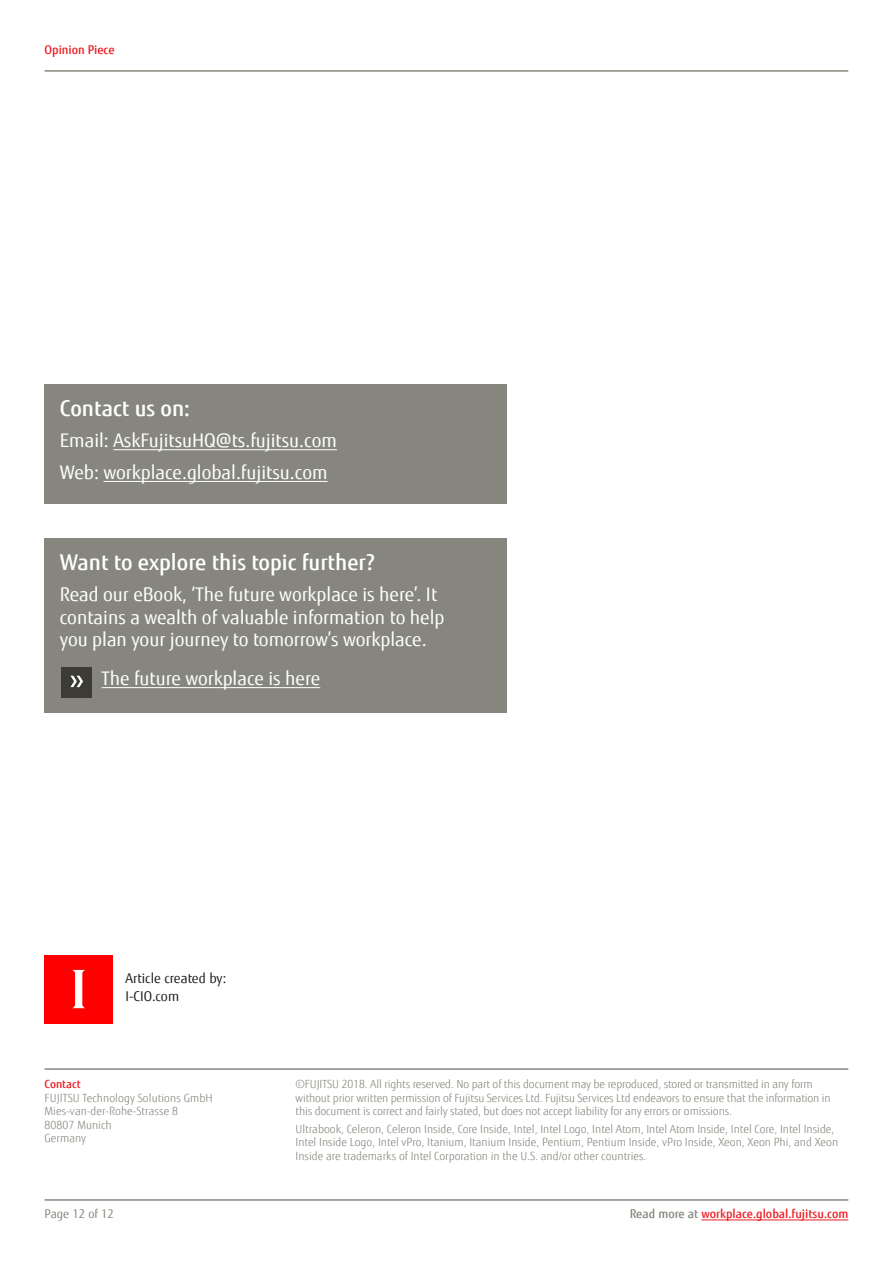
<style>
.page{position:relative;width:893px;height:1263px;background:#fff}
.page>*{position:absolute;margin:0;border:0;box-sizing:border-box;transform-origin:0 0}
.t1{font:500 21.75px "Fujitsu Sans";color:#fff}
.t2{font:18.75px/22.5px "Fujitsu Sans";color:#fff}
.t3{font:13.5px/18px "Fujitsu Sans";color:#231f20}
.t4{font:500 12px "Fujitsu Sans";color:#ed1d24}
.t5{font:12px "Fujitsu Sans";color:#87867e}
.t6{font:300 11.25px/13.5px "Fujitsu Sans";letter-spacing:-.01em;color:#87867e}
.t7{font:500 11.25px "Fujitsu Sans";color:#ed1d24}
.s1{color:#87867e}
</style>
<div class="page">
<hr style="left:45px;top:70px;width:803px;height:2px;background:#87867e">
<hr style="left:45px;top:1068px;width:803px;height:2px;background:#87867e">
<hr style="left:45px;top:1199px;width:803px;height:2px;background:#87867e">
<div style="left:45px;top:955px;width:68px;height:68px;background:#f00"></div>
<svg style="left:72px;top:970px;width:13px;height:38px"></svg>
<hr style="left:701px;top:1219px;width:147px;height:1px;background:#ed1d24">
<div style="left:45px;top:384px;width:462px;height:119px;background:#87867e"></div>
<hr style="left:113px;top:449px;width:224px;height:1px;background:#fff">
<hr style="left:103px;top:481px;width:225px;height:1px;background:#fff">
<div style="left:45px;top:538px;width:462px;height:174px;background:#87867e"></div>
<hr style="left:102px;top:687px;width:218px;height:1px;background:#fff">
<div style="left:62px;top:667px;width:30px;height:30px;background:#3c3c35"></div>
<svg style="left:70px;top:676px;width:13px;height:11px"></svg>
<p class="t4" style="left:45px;top:42px;width:72px">Opinion Piece</p>
<h1 class="t1" style="left:60px;top:395px;width:132px">Contact us on:</h1>
<h2 class="t2" style="left:60px;top:425px;width:279px;line-height:31.7px">Email: AskFujitsuHQ@ts.fujitsu.com<br>Web: workplace.global.fujitsu.com</h2>
<h1 class="t1" style="left:60px;top:549px;width:317px">Want to explore this topic further?</h1>
<h2 class="t2" style="left:60px;top:583px;width:386px">Read our eBook, ‘The future workplace is here’. It contains a wealth of valuable information to help you plan your journey to tomorrow’s workplace.</h2>
<h2 class="t2" style="left:102px;top:667px;width:220px">The future workplace is here</h2>
<p class="t3" style="left:125px;top:969px;width:102px">Article created by:<br>I-CIO.com</p>
<p class="t7" style="left:45px;top:1077px;width:38px">Contact</p>
<p class="t6" style="left:45px;top:1091px;width:170px">FUJITSU Technology Solutions GmbH<br>Mies-van-der-Rohe-Strasse 8<br>80807 Munich<br>Germany</p>
<p class="t6" style="left:296px;top:1077px;width:537px">©FUJITSU 2018. All rights reserved. No part of this document may be reproduced, stored or transmitted in any form without prior written permission of Fujitsu Services Ltd. Fujitsu Services Ltd endeavors to ensure that the information in this document is correct and fairly stated, but does not accept liability for any errors or omissions.</p>
<p class="t6" style="left:296px;top:1122px;width:544px">Ultrabook, Celeron, Celeron Inside, Core Inside, Intel, Intel Logo, Intel Atom, Intel Atom Inside, Intel Core, Intel Inside,<br>Intel Inside Logo, Intel vPro, Itanium, Itanium Inside, Pentium, Pentium Inside, vPro Inside, Xeon, Xeon Phi, and Xeon<br>Inside are trademarks of Intel Corporation in the U.S. and/or other countries.</p>
<p class="t5" style="left:45px;top:1207px;width:71px">Page 12 of 12</p>
<p class="t4" style="left:630px;top:1207px;width:220px"><span class="s1">Read more at</span> workplace.global.fujitsu.com</p>
</div>
